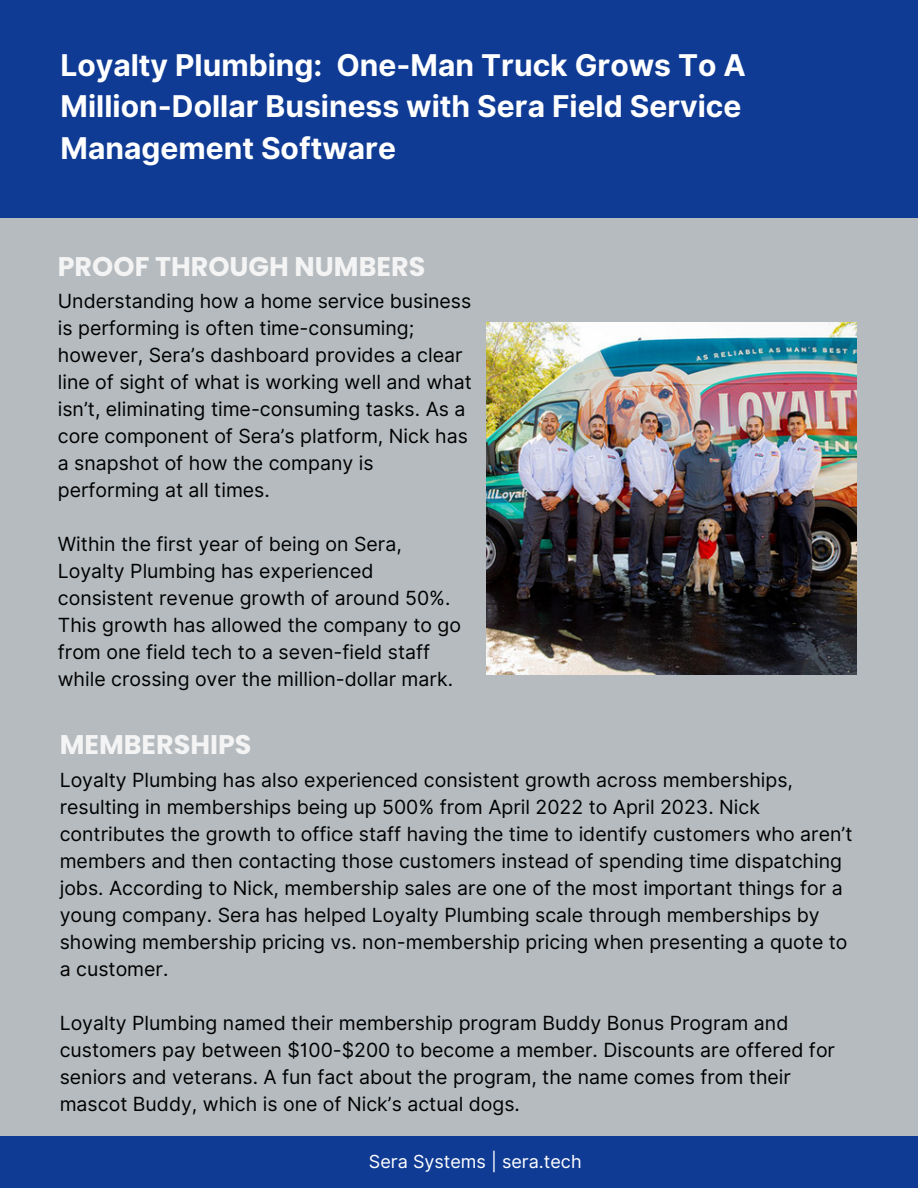
<style>
.page{position:relative;width:918px;height:1188px;background:#fff}
.page>*{position:absolute;margin:0;border:0;box-sizing:border-box;transform-origin:0 0}
.t1{font:700 30px/41.7px "Inter";color:#fff}
.t2{font:700 27px "Poppins";color:#f4f4f4}
.t3{font:19.5px/27px "Inter";color:#000}
.t4{font:18px "Inter";color:#fff}
</style>
<div class="page">
<div style="left:0;top:218px;width:918px;height:918px;background:#b5bbbf"></div>
<div style="left:0;top:0;width:918px;height:217px;background:#0f3b95"></div>
<div style="left:0;top:1136px;width:918px;height:52px;background:#0f3b95"></div>
<img style="left:486px;top:322px;width:370px;height:352px">
<p class="t1" style="left:60px;top:44px;width:687px">Loyalty Plumbing: One-Man Truck Grows To A<br>Million-Dollar Business with Sera Field Service<br>Management Software</p>
<p class="t2" style="left:58px;top:248px;width:369px">PROOF THROUGH NUMBERS</p>
<p class="t3" style="left:58px;top:287px;width:416px">Understanding how a home service business is performing is often time-consuming; however, Sera’s dashboard provides a clear line of sight of what is working well and what isn’t, eliminating time-consuming tasks. As a core component of Sera’s platform, Nick has a snapshot of how the company is performing at all times.</p>
<p class="t3" style="left:58px;top:530px;width:405px">Within the first year of being on Sera, Loyalty Plumbing has experienced consistent revenue growth of around 50%.<br>This growth has allowed the company to go from one field tech to a seven-field staff while crossing over the million-dollar mark.</p>
<p class="t2" style="left:60px;top:726px;width:193px">MEMBERSHIPS</p>
<p class="t3" style="left:60px;top:766px;width:794px">Loyalty Plumbing has also experienced consistent growth across memberships, resulting in memberships being up 500% from April 2022 to April 2023. Nick contributes the growth to office staff having the time to identify customers who aren’t members and then contacting those customers instead of spending time dispatching jobs. According to Nick, membership sales are one of the most important things for a young company. Sera has helped Loyalty Plumbing scale through memberships by showing membership pricing vs. non-membership pricing when presenting a quote to a customer.</p>
<p class="t3" style="left:60px;top:1009px;width:777px">Loyalty Plumbing named their membership program Buddy Bonus Program and customers pay between $100-$200 to become a member. Discounts are offered for seniors and veterans. A fun fact about the program, the name comes from their mascot Buddy, which is one of Nick’s actual dogs.</p>
<p class="t4" style="left:369px;top:1150px;width:214px">Sera Systems | sera.tech</p>
</div>
